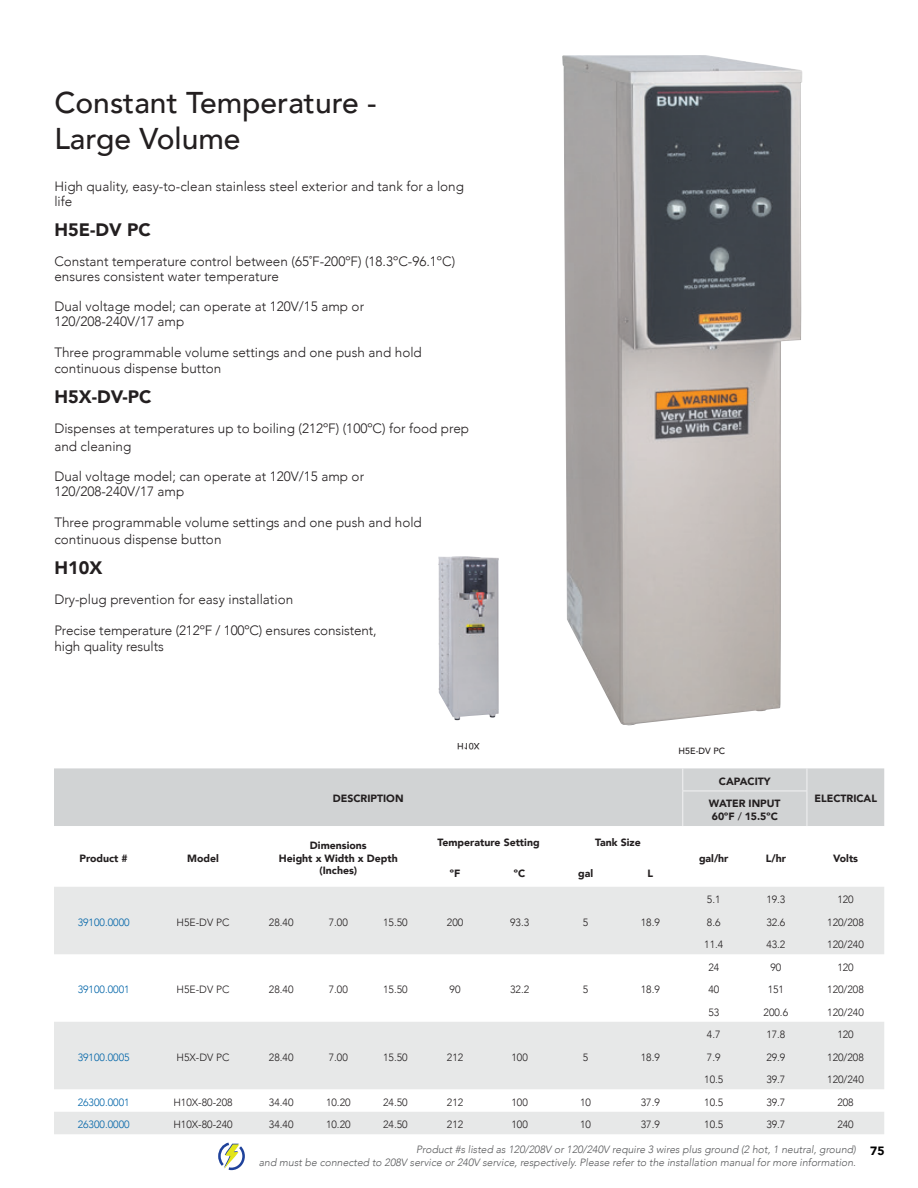
<style>
.page{position:relative;width:918px;height:1188px;background:#fff}
.page>*{position:absolute;margin:0;border:0;box-sizing:border-box;transform-origin:0 0}
.t1{font:500 30px/36px "Avenir";color:#231f20}
.t2{font:900 18px "Avenir";color:#231f20}
.t3{font:300 13.5px/15px "Avenir";color:#231f20}
.t4{font:900 12px "Avenir";color:#000}
.t5{font:300 10.5px "Avenir";color:#231f20}
.t6{font:italic 300 10.5px/12.6px "Avenir";color:#58595b;text-align:right}
.t7{font:900 10.5px/12.6px "Avenir";color:#231f20;text-align:center}
.t8{font:300 10.5px "Avenir";color:#0064a8}
.t9{font:500 9px "Avenir";color:#231f20}
.s1{font-weight:500}
</style>
<div class="page">
<div style="left:54px;top:768px;width:830px;height:58px;background:#d1d3d4"></div>
<svg style="left:54px;top:887px;width:830px;height:202px;fill:#e7e8e8"></svg>
<div style="left:54px;top:1112px;width:830px;height:22px;background:#e7e8e8"></div>
<svg style="left:807px;top:768px;width:1px;height:23px"></svg>
<hr style="left:682px;top:791px;width:63px;height:1px;background:#f2f2f3">
<hr style="left:745px;top:791px;width:62px;height:1px;background:#f2f2f3">
<hr style="left:807px;top:791px;width:1px;height:35px;background:#f2f2f3">
<hr style="left:683px;top:909px;width:62px;height:1px;background:#e7e8e8">
<hr style="left:745px;top:909px;width:62px;height:1px;background:#e7e8e8">
<hr style="left:683px;top:931px;width:62px;height:1px;background:#e7e8e8">
<hr style="left:745px;top:931px;width:62px;height:1px;background:#e7e8e8">
<hr style="left:683px;top:1044px;width:62px;height:1px;background:#e7e8e8">
<hr style="left:745px;top:1044px;width:62px;height:1px;background:#e7e8e8">
<hr style="left:683px;top:1066px;width:62px;height:1px;background:#e7e8e8">
<hr style="left:745px;top:1066px;width:62px;height:1px;background:#e7e8e8">
<svg style="left:682px;top:768px;width:1px;height:23px"></svg>
<hr style="left:682px;top:791px;width:1px;height:35px;background:#f2f2f3">
<img style="left:562px;top:55px;width:240px;height:671px">
<img style="left:438px;top:556px;width:61px;height:164px">
<svg style="left:218px;top:1142px;width:27px;height:29px"></svg>
<h1 class="t1" style="left:54px;top:83px;width:324px">Constant Temperature -<br>Large Volume</h1>
<p class="t3" style="left:54px;top:179px;width:411px">High quality, easy-to-clean stainless steel exterior and tank for a long life</p>
<h2 class="t2" style="left:54px;top:214px;width:98px">H5E-DV PC</h2>
<p class="t3" style="left:54px;top:254px;width:402px">Constant temperature control between (65˚F-200ºF) (18.3ºC-96.1ºC) ensures consistent water temperature</p>
<p class="t3" style="left:54px;top:299px;width:311px">Dual voltage model; can operate at 120V/15 amp or<br>120/208-240V/17 amp</p>
<p class="t3" style="left:54px;top:344px;width:369px;line-height:16.2px">Three programmable volume settings and one push and hold continuous dispense button</p>
<h2 class="t2" style="left:54px;top:382px;width:98px">H5X-DV-PC</h2>
<p class="t3" style="left:54px;top:420px;width:416px;line-height:18px">Dispenses at temperatures up to boiling (212ºF) (100ºC) for food prep and cleaning</p>
<p class="t3" style="left:54px;top:469px;width:311px">Dual voltage model; can operate at 120V/15 amp or<br>120/208-240V/17 amp</p>
<p class="t3" style="left:54px;top:515px;width:369px;line-height:16.2px">Three programmable volume settings and one push and hold continuous dispense button</p>
<h2 class="t2" style="left:54px;top:552px;width:49px">H10X</h2>
<p class="t3" style="left:54px;top:591px;width:240px">Dry-plug prevention for easy installation</p>
<p class="t3" style="left:54px;top:622px;width:324px;line-height:16.2px">Precise temperature (212ºF / 100ºC) ensures consistent, high quality results</p>
<p class="t7" style="left:79px;top:851px;width:50px">Product #</p>
<p class="t7" style="left:187px;top:851px;width:33px">Model</p>
<p class="t7" style="left:333px;top:792px;width:72px">DESCRIPTION</p>
<p class="t7" style="left:279px;top:839px;width:120px">Dimensions<br>Height x Width x Depth (Inches)</p>
<p class="t7" style="left:438px;top:836px;width:104px">Temperature Setting</p>
<p class="t7" style="left:595px;top:836px;width:47px">Tank Size</p>
<p class="t7" style="left:450px;top:867px;width:12px">ºF</p>
<p class="t7" style="left:514px;top:867px;width:13px">ºC</p>
<p class="t7" style="left:578px;top:867px;width:16px">gal</p>
<p class="t7" style="left:648px;top:867px;width:7px">L</p>
<p class="t8" style="left:78px;top:916px;width:53px">39100.0000</p>
<p class="t5" style="left:177px;top:916px;width:54px">H5E-DV PC</p>
<p class="t5" style="left:269px;top:916px;width:26px">28.40</p>
<p class="t5" style="left:329px;top:916px;width:21px">7.00</p>
<p class="t5" style="left:383px;top:916px;width:26px">15.50</p>
<p class="t5" style="left:447px;top:916px;width:18px">200</p>
<p class="t5" style="left:510px;top:916px;width:21px">93.3</p>
<p class="t5" style="left:583px;top:916px;width:7px">5</p>
<p class="t5" style="left:641px;top:916px;width:21px">18.9</p>
<p class="t8" style="left:78px;top:983px;width:53px">39100.0001</p>
<p class="t5" style="left:177px;top:983px;width:54px">H5E-DV PC</p>
<p class="t5" style="left:269px;top:983px;width:26px">28.40</p>
<p class="t5" style="left:329px;top:983px;width:21px">7.00</p>
<p class="t5" style="left:383px;top:983px;width:26px">15.50</p>
<p class="t5" style="left:450px;top:983px;width:12px">90</p>
<p class="t5" style="left:510px;top:983px;width:21px">32.2</p>
<p class="t5" style="left:583px;top:983px;width:7px">5</p>
<p class="t5" style="left:641px;top:983px;width:21px">18.9</p>
<p class="t8" style="left:78px;top:1051px;width:53px">39100.0005</p>
<p class="t5" style="left:176px;top:1051px;width:55px">H5X-DV PC</p>
<p class="t5" style="left:269px;top:1051px;width:26px">28.40</p>
<p class="t5" style="left:329px;top:1051px;width:21px">7.00</p>
<p class="t5" style="left:383px;top:1051px;width:26px">15.50</p>
<p class="t5" style="left:447px;top:1051px;width:18px">212</p>
<p class="t5" style="left:511px;top:1051px;width:18px">100</p>
<p class="t5" style="left:583px;top:1051px;width:7px">5</p>
<p class="t5" style="left:641px;top:1051px;width:21px">18.9</p>
<p class="t9" style="left:679px;top:743px;width:48px">H5E-DV PC</p>
<p class="t7" style="left:709px;top:770px;width:73px;line-height:22.5px">CAPACITY<br>WATER INPUT</p>
<p class="t7" style="left:712px;top:810px;width:68px">60ºF <span class="s1">/</span> 15.5ºC</p>
<p class="t7" style="left:814px;top:792px;width:64px">ELECTRICAL</p>
<p class="t7" style="left:699px;top:851px;width:31px">gal/hr</p>
<p class="t7" style="left:766px;top:851px;width:22px">L/hr</p>
<p class="t7" style="left:833px;top:851px;width:27px">Volts</p>
<p class="t5" style="left:707px;top:893px;width:15px">5.1</p>
<p class="t5" style="left:766px;top:893px;width:21px">19.3</p>
<p class="t5" style="left:837px;top:893px;width:18px">120</p>
<p class="t5" style="left:707px;top:916px;width:15px">8.6</p>
<p class="t5" style="left:766px;top:916px;width:21px">32.6</p>
<p class="t5" style="left:827px;top:916px;width:38px">120/208</p>
<p class="t5" style="left:704px;top:938px;width:21px">11.4</p>
<p class="t5" style="left:766px;top:938px;width:21px">43.2</p>
<p class="t5" style="left:827px;top:938px;width:38px">120/240</p>
<p class="t5" style="left:708px;top:961px;width:12px">24</p>
<p class="t5" style="left:770px;top:961px;width:12px">90</p>
<p class="t5" style="left:837px;top:961px;width:18px">120</p>
<p class="t5" style="left:708px;top:983px;width:12px">40</p>
<p class="t5" style="left:768px;top:983px;width:18px">151</p>
<p class="t5" style="left:827px;top:983px;width:38px">120/208</p>
<p class="t5" style="left:708px;top:1006px;width:12px">53</p>
<p class="t5" style="left:764px;top:1006px;width:26px">200.6</p>
<p class="t5" style="left:827px;top:1006px;width:38px">120/240</p>
<p class="t5" style="left:707px;top:1028px;width:15px">4.7</p>
<p class="t5" style="left:766px;top:1028px;width:21px">17.8</p>
<p class="t5" style="left:837px;top:1028px;width:18px">120</p>
<p class="t5" style="left:707px;top:1051px;width:15px">7.9</p>
<p class="t5" style="left:766px;top:1051px;width:21px">29.9</p>
<p class="t5" style="left:827px;top:1051px;width:38px">120/208</p>
<p class="t5" style="left:704px;top:1073px;width:21px">10.5</p>
<p class="t5" style="left:766px;top:1073px;width:21px">39.7</p>
<p class="t5" style="left:827px;top:1073px;width:38px">120/240</p>
<p class="t8" style="left:78px;top:1096px;width:53px">26300.0001</p>
<p class="t5" style="left:173px;top:1096px;width:61px">H10X-80-208</p>
<p class="t5" style="left:269px;top:1096px;width:26px">34.40</p>
<p class="t5" style="left:326px;top:1096px;width:26px">10.20</p>
<p class="t5" style="left:383px;top:1096px;width:26px">24.50</p>
<p class="t5" style="left:447px;top:1096px;width:18px">212</p>
<p class="t5" style="left:511px;top:1096px;width:18px">100</p>
<p class="t5" style="left:580px;top:1096px;width:12px">10</p>
<p class="t5" style="left:641px;top:1096px;width:21px">37.9</p>
<p class="t5" style="left:704px;top:1096px;width:21px">10.5</p>
<p class="t5" style="left:766px;top:1096px;width:21px">39.7</p>
<p class="t5" style="left:837px;top:1096px;width:18px">208</p>
<p class="t8" style="left:78px;top:1118px;width:53px">26300.0000</p>
<p class="t5" style="left:173px;top:1118px;width:61px">H10X-80-240</p>
<p class="t5" style="left:269px;top:1118px;width:26px">34.40</p>
<p class="t5" style="left:326px;top:1118px;width:26px">10.20</p>
<p class="t5" style="left:383px;top:1118px;width:26px">24.50</p>
<p class="t5" style="left:447px;top:1118px;width:18px">212</p>
<p class="t5" style="left:511px;top:1118px;width:18px">100</p>
<p class="t5" style="left:580px;top:1118px;width:12px">10</p>
<p class="t5" style="left:641px;top:1118px;width:21px">37.9</p>
<p class="t5" style="left:704px;top:1118px;width:21px">10.5</p>
<p class="t5" style="left:766px;top:1118px;width:21px">39.7</p>
<p class="t5" style="left:837px;top:1118px;width:18px">240</p>
<p class="t6" style="left:259px;top:1143px;width:599px">Product #s listed as 120/208V or 120/240V require 3 wires plus ground (2 hot, 1 neutral, ground)<br>and must be connected to 208V service or 240V service, respectively. Please refer to the installation manual for more information.</p>
<p class="t4" style="left:870px;top:1140px;width:16px">75</p>
</div>
